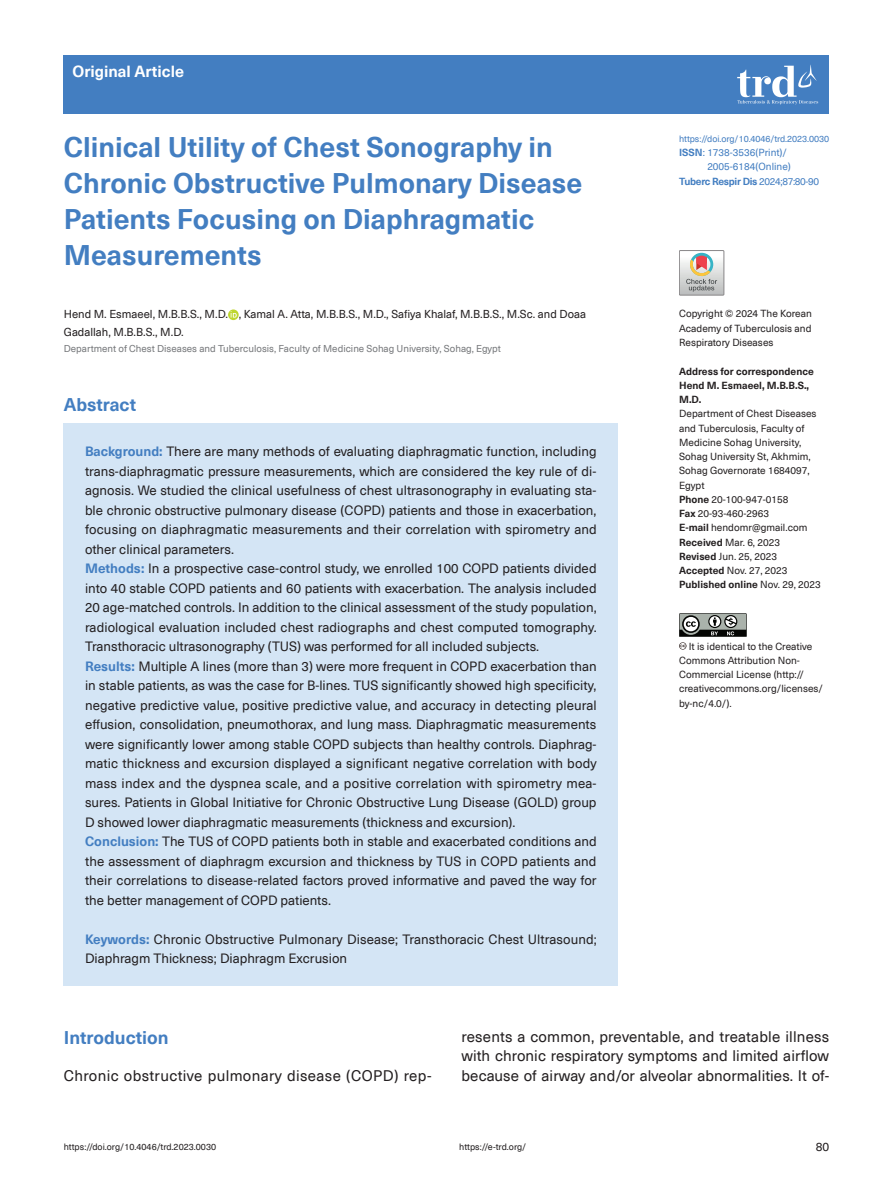
<style>
.page{position:relative;width:893px;height:1191px;background:#fff}
.page>*{position:absolute;margin:0;border:0;box-sizing:border-box;transform-origin:0 0}
.t1{font:700 27.75px/36px "Neue Haas Unica Pro";color:#437ec1}
.t2{font:700 18px "Neue Haas Unica Pro";color:#437ec1}
.t3{font:700 15.75px "Neue Haas Unica Pro";color:#fff}
.t4{font:15px/19.5px "Neue Haas Unica Pro";letter-spacing:.01em;color:#231f20;text-align:justify}
.t5{font:13.2px/19.5px "Neue Haas Unica Pro";color:#231f20}
.t6{font:12px "Neue Haas Unica Pro";color:#231f20}
.t7{font:11.25px/17.2px "Neue Haas Unica Pro";color:#231f20}
.t8{font:10.05px/14.2px "Neue Haas Unica Pro";color:#231f20}
.t9{font:10.05px "Neue Haas Unica Pro";color:#437ec1}
.t10{font:700 10.05px "Neue Haas Unica Pro";letter-spacing:-.03em;color:#437ec1}
.t11{font:9.75px "Neue Haas Unica Pro";color:#76787b}
.t12{font:9px "Neue Haas Unica Pro";color:#231f20}
.t13{font:9px "Neue Haas Unica Pro";letter-spacing:-.005em;color:#437ec1}
.s1{font-weight:700;color:#437ec1}
.s2{font-weight:700}
.s3{font-weight:400}
</style>
<div class="page">
<div style="left:64px;top:55px;width:765px;height:59px;background:#437ec1"></div>
<svg style="left:737px;top:65px;width:81px;height:39px"></svg>
<svg style="left:228px;top:309px;width:11px;height:11px"></svg>
<svg style="left:231px;top:311px;width:6px;height:6px"></svg>
<svg style="left:679px;top:613px;width:68px;height:36px"></svg>
<div style="left:64px;top:423px;width:554px;height:563px;background:#d4e5f5"></div>
<svg style="left:679px;top:250px;width:45px;height:45px"></svg>
<p class="t3" style="left:73px;top:62px;width:113px">Original Article</p>
<p class="t1" style="left:64px;top:129px;width:520px">Clinical Utility of Chest Sonography in<br>Chronic Obstructive Pulmonary Disease<br>Patients Focusing on Diaphragmatic<br>Measurements</p>
<p class="t7" style="left:64px;top:306px;width:524px">Hend M. Esmaeel, M.B.B.S., M.D. , Kamal A. Atta, M.B.B.S., M.D., Safiya Khalaf, M.B.B.S., M.Sc. and Doaa<br>Gadallah, M.B.B.S., M.D.</p>
<p class="t11" style="left:64px;top:342px;width:439px">Department of Chest Diseases and Tuberculosis, Faculty of Medicine Sohag University, Sohag, Egypt</p>
<p class="t2" style="left:64px;top:394px;width:74px">Abstract</p>
<p class="t5" style="left:85px;top:442px;width:513px"><span class="s1">Background:</span> There are many methods of evaluating diaphragmatic function, including trans-diaphragmatic pressure measurements, which are considered the key rule of di&shy;agnosis. We studied the clinical usefulness of chest ultrasonography in evaluating sta&shy;ble chronic obstructive pulmonary disease (COPD) patients and those in exacerbation, focusing on diaphragmatic measurements and their correlation with spirometry and other clinical parameters.<br><span class="s1">Methods:</span> In a prospective case-control study, we enrolled 100 COPD patients divided into 40 stable COPD patients and 60 patients with exacerbation. The analysis included 20 age-matched controls. In addition to the clinical assessment of the study population, radiological evaluation included chest radiographs and chest computed tomography.<br>Transthoracic ultrasonography (TUS) was performed for all included subjects.<br><span class="s1">Results:</span> Multiple A lines (more than 3) were more frequent in COPD exacerbation than in stable patients, as was the case for B-lines. TUS significantly showed high specificity, negative predictive value, positive predictive value, and accuracy in detecting pleural effusion, consolidation, pneumothorax, and lung mass. Diaphragmatic measurements were significantly lower among stable COPD subjects than healthy controls. Diaphrag&shy;matic thickness and excursion displayed a significant negative correlation with body mass index and the dyspnea scale, and a positive correlation with spirometry mea&shy;sures. Patients in Global Initiative for Chronic Obstructive Lung Disease (GOLD) group D showed lower diaphragmatic measurements (thickness and excursion).<br><span class="s1">Conclusion:</span> The TUS of COPD patients both in stable and exacerbated conditions and the assessment of diaphragm excursion and thickness by TUS in COPD patients and their correlations to disease-related factors proved informative and paved the way for the better management of COPD patients.</p>
<p class="t5" style="left:85px;top:929px;width:513px"><span class="s1">Keywords:</span> Chronic Obstructive Pulmonary Disease; Transthoracic Chest Ultrasound;<br>Diaphragm Thickness; Diaphragm Excrusion</p>
<p class="t13" style="left:679px;top:133px;width:152px">https://doi.org/10.4046/trd.2023.0030</p>
<p class="t9" style="left:679px;top:147px;width:110px"><span class="s2">ISSN</span>: 1738-3536(Print)/</p>
<p class="t9" style="left:707px;top:161px;width:85px">2005-6184(Online)</p>
<p class="t10" style="left:679px;top:175px;width:142px">Tuberc Respir Dis <span class="s3">2024;87:80-90</span></p>
<p class="t8" style="left:679px;top:307px;width:134px;text-align:justify">Copyright © 2024 The Korean Academy of Tuberculosis and Respiratory Diseases</p>
<p class="t8" style="left:679px;top:364px;width:143px"><span class="s2">Address for correspondence<br>Hend M. Esmaeel, M.B.B.S.,<br>M.D.<br></span>Department of Chest Diseases and Tuberculosis, Faculty of<br>Medicine Sohag University,<br>Sohag University St, Akhmim,<br>Sohag Governorate 1684097,<br>Egypt<br><span class="s2">Phone</span> 20-100-947-0158<br><span class="s2">Fax</span> 20-93-460-2963<br><span class="s2">E-mail</span> hendomr@gmail.com<br><span class="s2">Received</span> Mar. 6, 2023<br><span class="s2">Revised</span> Jun. 25, 2023<br><span class="s2">Accepted</span> Nov. 27, 2023<br><span class="s2">Published online</span> Nov. 29, 2023</p>
<p class="t8" style="left:679px;top:639px;width:146px;text-indent:10px">It is identical to the Creative<br>Commons Attribution Non-<br>Commercial License (http:// creativecommons.org/licenses/ by-nc/4.0/).</p>
<p class="t2" style="left:64px;top:1027px;width:106px">Introduction</p>
<p class="t4" style="left:64px;top:1066px;width:369px">Chronic obstructive pulmonary disease (COPD) rep-</p>
<p class="t4" style="left:461px;top:1027px;width:370px">resents a common, preventable, and treatable illness with chronic respiratory symptoms and limited airflow because of airway and/or alveolar abnormalities. It of-</p>
<p class="t12" style="left:64px;top:1141px;width:154px">https://doi.org/10.4046/trd.2023.0030</p>
<p class="t12" style="left:459px;top:1141px;width:69px">https://e-trd.org/</p>
<p class="t6" style="left:816px;top:1139px;width:15px">80</p>
</div>
